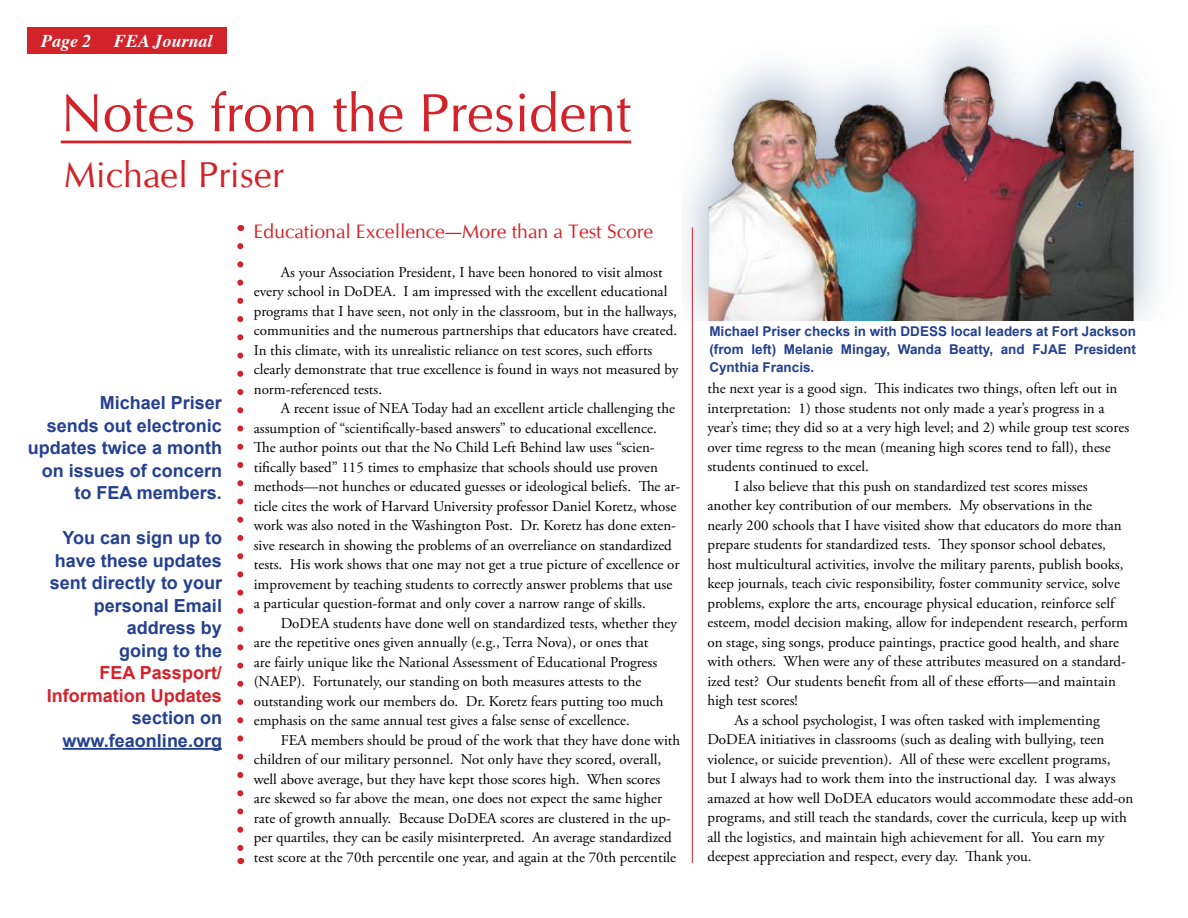
<style>
.page{position:relative;width:1188px;height:918px;background:#fff}
.page>*{position:absolute;margin:0;border:0;box-sizing:border-box;transform-origin:0 0}
.t1{font:54px "CG Omega";color:#d2232a}
.t2{font:36px "CG Omega";color:#d2232a}
.t3{font:19.5px "CG Omega";color:#d2232a}
.t4{font:700 18px/22.5px "Arial";color:#24408f;text-align:right}
.t5{font:700 18px/22.5px "Arial";color:#d2232a;text-align:right}
.t6{font:italic 700 18px "Times";color:#fff}
.t7{font:15px/19.5px "Adobe Garamond Pro";color:#000}
.t8{font:700 13.5px/18px "Arial";color:#24408f;text-align:justify}
</style>
<div class="page">
<div style="left:27px;top:27px;width:200px;height:27px;background:#d2232a"></div>
<div style="left:681px;top:26px;width:501px;height:295px;background:#1c4076;opacity:.38"></div>
<img style="left:694px;top:26px;width:455px;height:295px">
<hr style="left:61px;top:141px;width:570px;height:2px;background:#d2232a">
<svg style="left:237px;top:246px;width:6px;height:605px"></svg>
<hr style="left:63px;top:748px;width:159px;height:2px;background:#24408f">
<hr style="left:692px;top:227px;width:1px;height:636px;background:#d2232a">
<p class="t6" style="left:41px;top:24px;width:52px">Page 2</p>
<p class="t6" style="left:114px;top:24px;width:100px">FEA Journal</p>
<h1 class="t1" style="left:61px;top:82px;width:572px">Notes from the President</h1>
<h2 class="t2" style="left:64px;top:155px;width:221px">Michael Priser</h2>
<p class="t4" style="left:28px;top:392px;width:196px">Michael Priser<br>sends out electronic updates twice a month on issues of concern to FEA members.</p>
<p class="t4" style="left:50px;top:527px;width:174px">You can sign up to have these updates sent directly to your personal Email address by<br>going to the</p>
<p class="t5" style="left:47px;top:662px;width:177px">FEA Passport/<br>Information Updates</p>
<p class="t4" style="left:63px;top:707px;width:161px">section on www.feaonline.org</p>
<h3 class="t3" style="left:254px;top:220px;width:401px">Educational Excellence—More than a Test Score</h3>
<p class="t7" style="left:254px;top:263px;width:426px;text-indent:27px">As your Association President, I have been honored to visit almost every school in DoDEA. I am impressed with the excellent educational programs that I have seen, not only in the classroom, but in the hallways, communities and the numerous partnerships that educators have created.<br>In this climate, with its unrealistic reliance on test scores, such efforts clearly demonstrate that true excellence is found in ways not measured by norm-referenced tests.</p>
<p class="t7" style="left:254px;top:400px;width:428px;text-indent:27px">A recent issue of NEA Today had an excellent article challenging the assumption of “scientifically-based answers” to educational excellence.<br>The author points out that the No Child Left Behind law uses “scien&shy;tifically based” 115 times to emphasize that schools should use proven methods—not hunches or educated guesses or ideological beliefs. The ar&shy;ticle cites the work of Harvard University professor Daniel Koretz, whose work was also noted in the Washington Post. Dr. Koretz has done exten&shy;sive research in showing the problems of an overreliance on standardized tests. His work shows that one may not get a true picture of excellence or improvement by teaching students to correctly answer problems that use a particular question-format and only cover a narrow range of skills.</p>
<p class="t7" style="left:254px;top:614px;width:425px;text-indent:27px">DoDEA students have done well on standardized tests, whether they are the repetitive ones given annually (e.g., Terra Nova), or ones that<br>are fairly unique like the National Assessment of Educational Progress (NAEP). Fortunately, our standing on both measures attests to the outstanding work our members do. Dr. Koretz fears putting too much emphasis on the same annual test gives a false sense of excellence.</p>
<p class="t7" style="left:254px;top:731px;width:428px;text-indent:27px">FEA members should be proud of the work that they have done with children of our military personnel. Not only have they scored, overall, well above average, but they have kept those scores high. When scores are skewed so far above the mean, one does not expect the same higher rate of growth annually. Because DoDEA scores are clustered in the up&shy;per quartiles, they can be easily misinterpreted. An average standardized test score at the 70th percentile one year, and again at the 70th percentile</p>
<p class="t8" style="left:709px;top:322px;width:428px">Michael Priser checks in with DDESS local leaders at Fort Jackson (from left) Melanie Mingay, Wanda Beatty, and FJAE President Cynthia Francis.</p>
<p class="t7" style="left:707px;top:379px;width:412px">the next year is a good sign. This indicates two things, often left out in</p>
<p class="t7" style="left:707px;top:399px;width:399px">interpretation: 1) those students not only made a year’s progress in a</p>
<p class="t7" style="left:707px;top:418px;width:423px">year’s time; they did so at a very high level; and 2) while group test scores</p>
<p class="t7" style="left:707px;top:438px;width:405px">over time regress to the mean (meaning high scores tend to fall), these</p>
<p class="t7" style="left:707px;top:457px;width:163px">students continued to excel.</p>
<p class="t7" style="left:734px;top:477px;width:355px">I also believe that this push on standardized test scores misses</p>
<p class="t7" style="left:707px;top:496px;width:386px">another key contribution of our members. My observations in the</p>
<p class="t7" style="left:707px;top:516px;width:416px">nearly 200 schools that I have visited show that educators do more than</p>
<p class="t7" style="left:707px;top:535px;width:400px">prepare students for standardized tests. They sponsor school debates,</p>
<p class="t7" style="left:707px;top:555px;width:418px">host multicultural activities, involve the military parents, publish books,</p>
<p class="t7" style="left:707px;top:574px;width:414px">keep journals, teach civic responsibility, foster community service, solve</p>
<p class="t7" style="left:707px;top:594px;width:409px">problems, explore the arts, encourage physical education, reinforce self</p>
<p class="t7" style="left:707px;top:613px;width:422px">esteem, model decision making, allow for independent research, perform</p>
<p class="t7" style="left:707px;top:633px;width:413px">on stage, sing songs, produce paintings, practice good health, and share</p>
<p class="t7" style="left:707px;top:652px;width:420px">with others. When were any of these attributes measured on a standard-</p>
<p class="t7" style="left:707px;top:672px;width:410px">ized test? Our students benefit from all of these efforts—and maintain</p>
<p class="t7" style="left:707px;top:691px;width:92px">high test scores!</p>
<p class="t7" style="left:734px;top:711px;width:367px">As a school psychologist, I was often tasked with implementing</p>
<p class="t7" style="left:707px;top:730px;width:398px">DoDEA initiatives in classrooms (such as dealing with bullying, teen</p>
<p class="t7" style="left:707px;top:750px;width:405px">violence, or suicide prevention). All of these were excellent programs,</p>
<p class="t7" style="left:707px;top:769px;width:410px">but I always had to work them into the instructional day. I was always</p>
<p class="t7" style="left:707px;top:789px;width:428px">amazed at how well DoDEA educators would accommodate these add-on</p>
<p class="t7" style="left:707px;top:808px;width:421px">programs, and still teach the standards, cover the curricula, keep up with</p>
<p class="t7" style="left:707px;top:828px;width:398px">all the logistics, and maintain high achievement for all. You earn my</p>
<p class="t7" style="left:707px;top:847px;width:326px">deepest appreciation and respect, every day. Thank you.</p>
</div>
